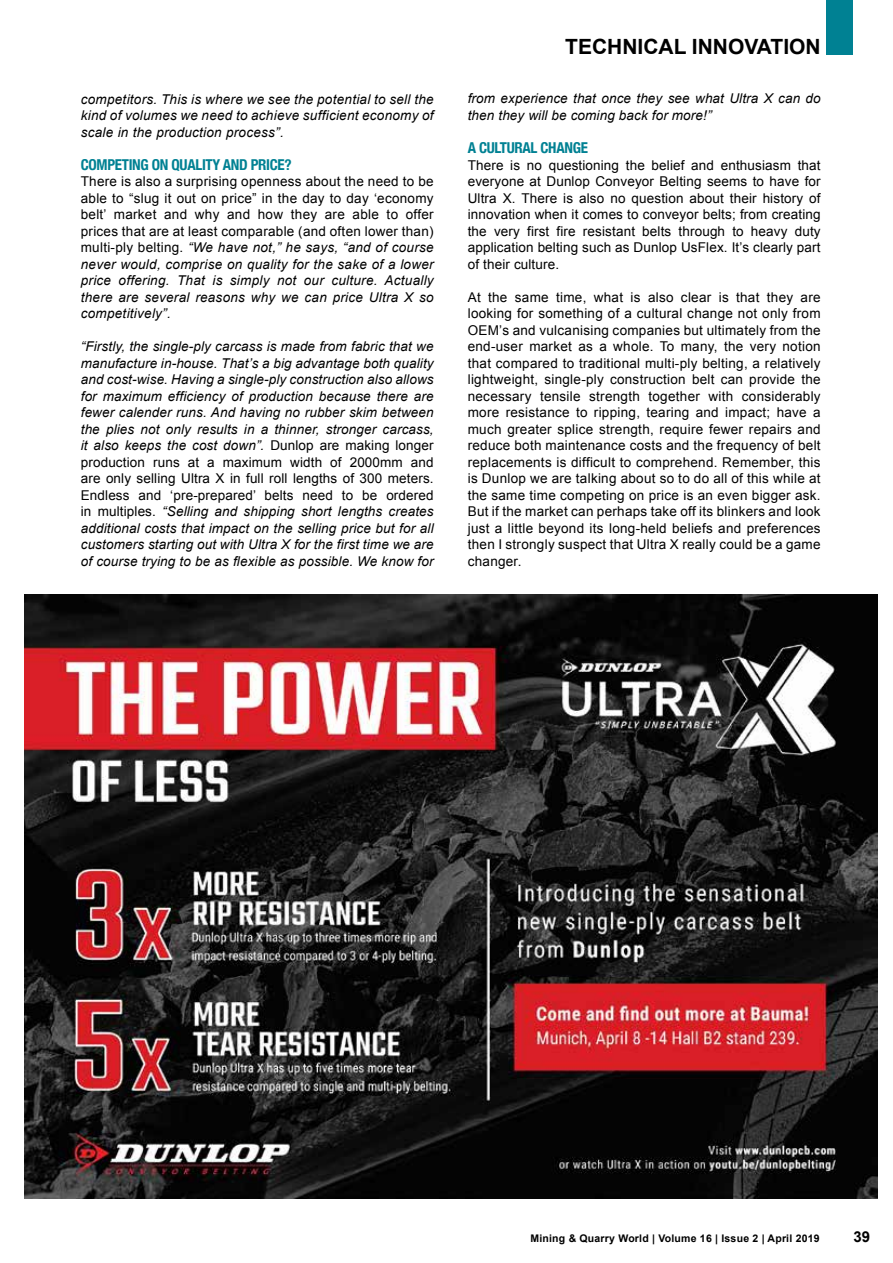
<style>
.page{position:relative;width:893px;height:1263px;background:#fff}
.page>*{position:absolute;margin:0;border:0;box-sizing:border-box;transform-origin:0 0}
.t1{font:700 21px "Arial";color:#000}
.t2{font:700 condensed 15px "Helvetica Neue";letter-spacing:-.02em;color:#008193}
.t3{font:700 15px "Arial";color:#000}
.t4{font:13.5px/16.5px "Arial";letter-spacing:.02em;color:#000;text-align:justify}
.t5{font:italic 13.5px/16.5px "Arial";letter-spacing:.01em;color:#000;text-align:justify}
.t6{font:700 10.5px "Arial";letter-spacing:.02em;color:#000}
.s1{font-style:italic}
.s2{font-style:normal}
</style>
<div class="page">
<div style="left:826px;top:0;width:27px;height:54px;background:#008193"></div>
<img style="left:24px;top:594px;width:853px;height:604px">
<p class="t5" style="left:81px;top:91px;width:354px">competitors. This is where we see the potential to sell the kind of volumes we need to achieve sufficient economy of scale in the production process”.</p>
<p class="t2" style="left:81px;top:152px;width:212px">COMPETING ON QUALITY AND PRICE?</p>
<p class="t4" style="left:81px;top:173px;width:354px">There is also a surprising openness about the need to be able to “slug it out on price” in the day to day ‘economy belt’ market and why and how they are able to offer prices that are at least comparable (and often lower than) multi-ply belting. <span class="s1">“We have not,” he says, “and of course never would, comprise on quality for the sake of a lower price offering. That is simply not our culture. Actually there are several reasons why we can price Ultra X so competitively”.</span></p>
<p class="t5" style="left:81px;top:338px;width:354px">“Firstly, the single-ply carcass is made from fabric that we manufacture in-house. That’s a big advantage both quality and cost-wise. Having a single-ply construction also allows for maximum efficiency of production because there are fewer calender runs. And having no rubber skim between the plies not only results in a thinner, stronger carcass, it also keeps the cost down”. <span class="s2">Dunlop are making longer production runs at a maximum width of 2000mm and are only selling Ultra X in full roll lengths of 300 meters.<br>Endless and ‘pre-prepared’ belts need to be ordered in multiples.</span> “Selling and shipping short lengths creates additional costs that impact on the selling price but for all customers starting out with Ultra X for the first time we are of course trying to be as flexible as possible. We know for</p>
<h1 class="t1" style="left:565px;top:33px;width:257px">TECHNICAL INNOVATION</h1>
<p class="t5" style="left:468px;top:91px;width:354px">from experience that once they see what Ultra X can do then they will be coming back for more!”</p>
<p class="t2" style="left:468px;top:135px;width:122px">A CULTURAL CHANGE</p>
<p class="t4" style="left:468px;top:157px;width:354px">There is no questioning the belief and enthusiasm that everyone at Dunlop Conveyor Belting seems to have for Ultra X. There is also no question about their history of innovation when it comes to conveyor belts; from creating the very first fire resistant belts through to heavy duty application belting such as Dunlop UsFlex. It’s clearly part of their culture.</p>
<p class="t4" style="left:468px;top:289px;width:354px">At the same time, what is also clear is that they are looking for something of a cultural change not only from OEM’s and vulcanising companies but ultimately from the end-user market as a whole. To many, the very notion that compared to traditional multi-ply belting, a relatively lightweight, single-ply construction belt can provide the necessary tensile strength together with considerably more resistance to ripping, tearing and impact; have a much greater splice strength, require fewer repairs and reduce both maintenance costs and the frequency of belt replacements is difficult to comprehend. Remember, this is Dunlop we are talking about so to do all of this while at the same time competing on price is an even bigger ask.<br>But if the market can perhaps take off its blinkers and look just a little beyond its long-held beliefs and preferences then I strongly suspect that Ultra X really could be a game changer.</p>
<p class="t6" style="left:530px;top:1231px;width:291px">Mining &amp; Quarry World | Volume 16 | Issue 2 | April 2019</p>
<p class="t3" style="left:854px;top:1227px;width:18px">39</p>
</div>
